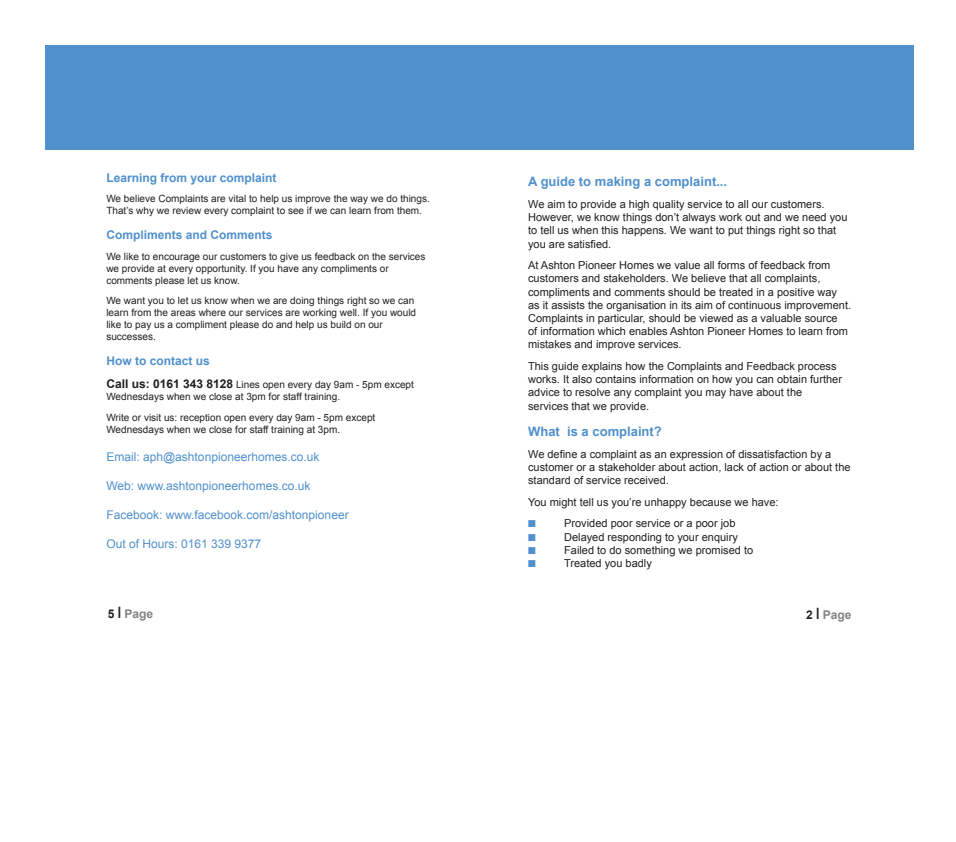
<style>
.page{position:relative;width:956px;height:842px;background:#fff}
.page>*{position:absolute;margin:0;border:0;box-sizing:border-box;transform-origin:0 0}
.t1{font:700 13px "Arial";color:#5090cc}
.t2{font:12px "Arial";color:#5090cc}
.t3{font:700 12px "Arial";color:#5090cc}
.t4{font:700 12px "Arial";color:#808285}
.t5{font:11px/13.2px "Arial";color:#231f20}
.t6{font:10px/12px "Arial";color:#231f20}
.t7{font:10px "Zapf Dingbats ITC";color:#5090cc}
.s1{font-weight:700;font-size:12px}
.s2{color:#231f20}
.s3{font-size:15.6px;color:#231f20}
</style>
<div class="page">
<div style="left:479px;top:45px;width:434px;height:105px;background:#5090cc"></div>
<div style="left:45px;top:45px;width:434px;height:105px;background:#5090cc"></div>
<p class="t3" style="left:106px;top:170px;width:172px">Learning from your complaint</p>
<p class="t6" style="left:106px;top:193px;width:325px">We believe Complaints are vital to help us improve the way we do things.<br>That’s why we review every complaint to see if we can learn from them.</p>
<p class="t3" style="left:106px;top:227px;width:168px">Compliments and Comments</p>
<p class="t6" style="left:106px;top:250px;width:320px">We like to encourage our customers to give us feedback on the services we provide at every opportunity. If you have any compliments or</p>
<p class="t6" style="left:106px;top:274px;width:135px">comments please let us know.</p>
<p class="t6" style="left:106px;top:295px;width:311px">We want you to let us know when we are doing things right so we can learn from the areas where our services are working well. If you would like to pay us a compliment please do and help us build on our</p>
<p class="t6" style="left:106px;top:331px;width:51px">successes.</p>
<p class="t3" style="left:106px;top:353px;width:105px">How to contact us</p>
<p class="t6" style="left:106px;top:379px;width:309px"><span class="s1">Call us: 0161 343 8128</span> Lines open every day 9am - 5pm except<br>Wednesdays when we close at 3pm for staff training.</p>
<p class="t6" style="left:106px;top:411px;width:270px">Write or visit us: reception open every day 9am - 5pm except</p>
<p class="t6" style="left:106px;top:423px;width:235px">Wednesdays when we close for staff training at 3pm.</p>
<p class="t2" style="left:106px;top:449px;width:214px">Email: aph@ashtonpioneerhomes.co.uk</p>
<p class="t2" style="left:106px;top:478px;width:205px">Web: www.ashtonpioneerhomes.co.uk</p>
<p class="t2" style="left:106px;top:507px;width:244px">Facebook: www.facebook.com/ashtonpioneer</p>
<p class="t2" style="left:106px;top:536px;width:156px">Out of Hours: 0161 339 9377</p>
<p class="t4" style="left:108px;top:606px;width:47px"><span class="s2">5</span> <span class="s3">l</span> Page</p>
<p class="t1" style="left:528px;top:173px;width:200px">A guide to making a complaint...</p>
<p class="t5" style="left:528px;top:198px;width:321px">We aim to provide a high quality service to all our customers.<br>However, we know things don’t always work out and we need you to tell us when this happens. We want to put things right so that you are satisfied.</p>
<p class="t5" style="left:528px;top:259px;width:324px">At Ashton Pioneer Homes we value all forms of feedback from customers and stakeholders. We believe that all complaints, compliments and comments should be treated in a positive way as it assists the organisation in its aim of continuous improvement.<br>Complaints in particular, should be viewed as a valuable source<br>of information which enables Ashton Pioneer Homes to learn from mistakes and improve services.</p>
<p class="t5" style="left:528px;top:360px;width:315px">This guide explains how the Complaints and Feedback process works. It also contains information on how you can obtain further advice to resolve any complaint you may have about the</p>
<p class="t5" style="left:528px;top:399px;width:123px">services that we provide.</p>
<p class="t1" style="left:528px;top:423px;width:135px">What is a complaint?</p>
<p class="t5" style="left:528px;top:447px;width:324px">We define a complaint as an expression of dissatisfaction by a customer or a stakeholder about action, lack of action or about the standard of service received.</p>
<p class="t5" style="left:528px;top:495px;width:252px">You might tell us you’re unhappy because we have:</p>
<p class="t7" style="left:528px;top:519px;width:9px">■</p>
<p class="t5" style="left:564px;top:517px;width:173px">Provided poor service or a poor job</p>
<p class="t7" style="left:528px;top:532px;width:9px">■</p>
<p class="t5" style="left:564px;top:530px;width:175px">Delayed responding to your enquiry</p>
<p class="t7" style="left:528px;top:546px;width:9px">■</p>
<p class="t5" style="left:564px;top:543px;width:190px">Failed to do something we promised to</p>
<p class="t7" style="left:528px;top:559px;width:9px">■</p>
<p class="t5" style="left:564px;top:556px;width:89px">Treated you badly</p>
<p class="t4" style="left:805px;top:607px;width:47px"><span class="s2">2</span> <span class="s3">l</span> Page</p>
</div>
